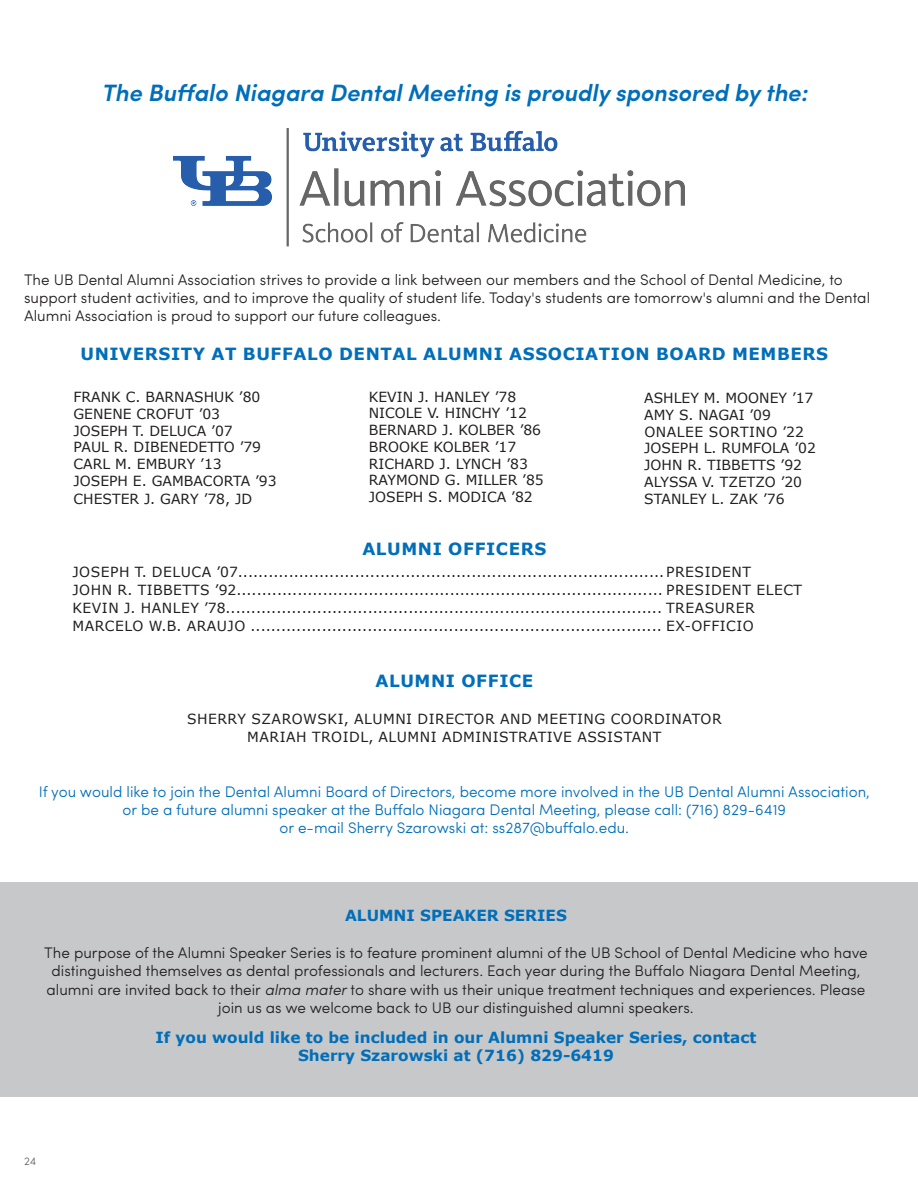
<style>
.page{position:relative;width:918px;height:1188px;background:#fff}
.page>*{position:absolute;margin:0;border:0;box-sizing:border-box;transform-origin:0 0}
.t1{font:italic 600 23.7px "Sofia Pro";color:#006eb9}
.t2{font:700 16.8px "Verdana";letter-spacing:.035em;color:#006eb9}
.t3{font:300 15.3px/18.3px "Sofia Pro";color:#231f20}
.t4{font:300 15.3px/18.3px "Sofia Pro";color:#006eb9;text-align:center}
.t5{font:700 15.3px/18.3px "Verdana";color:#006eb9;text-align:center}
.t6{font:13.95px/18.1px "Verdana";letter-spacing:.035em;color:#231f20;text-align:center}
.t7{font:13.95px/16.8px "Verdana";color:#231f20}
.t8{font:300 11.1px "Sofia Pro";color:#5f6369}
.s1{font-style:italic}
</style>
<div class="page">
<hr style="left:917px;top:395px;width:1px;height:324px;background:#e6e7e9">
<div style="left:0;top:882px;width:918px;height:215px;background:#c7c8ca"></div>
<img style="left:173px;top:129px;width:512px;height:118px">
<h1 class="t1" style="left:101px;top:75px;width:708px">The Buffalo Niagara Dental Meeting is proudly sponsored by the:</h1>
<p class="t3" style="left:24px;top:269px;width:848px">The UB Dental Alumni Association strives to provide a link between our members and the School of Dental Medicine, to support student activities, and to improve the quality of student life. Today's students are tomorrow's alumni and the Dental<br>Alumni Association is proud to support our future colleagues.</p>
<p class="t2" style="left:80px;top:342px;width:749px">UNIVERSITY AT BUFFALO DENTAL ALUMNI ASSOCIATION BOARD MEMBERS</p>
<p class="t7" style="left:74px;top:389px;width:205px">FRANK C. BARNASHUK ’80<br>GENENE CROFUT ’03<br>JOSEPH T. DELUCA ’07<br>PAUL R. DIBENEDETTO ’79<br>CARL M. EMBURY ’13<br>JOSEPH E. GAMBACORTA ’93</p>
<p class="t7" style="left:74px;top:491px;width:180px">CHESTER J. GARY ’78, JD</p>
<p class="t7" style="left:369px;top:388px;width:176px">KEVIN J. HANLEY ’78<br>NICOLE V. HINCHY ’12<br>BERNARD J. KOLBER ’86<br>BROOKE KOLBER ’17<br>RICHARD J. LYNCH ’83<br>RAYMOND G. MILLER ’85<br>JOSEPH S. MODICA ’82</p>
<p class="t7" style="left:644px;top:390px;width:173px">ASHLEY M. MOONEY ’17<br>AMY S. NAGAI ’09<br>ONALEE SORTINO ’22<br>JOSEPH L. RUMFOLA ’02<br>JOHN R. TIBBETTS ’92<br>ALYSSA V. TZETZO ’20<br>STANLEY L. ZAK ’76</p>
<p class="t2" style="left:362px;top:537px;width:186px">ALUMNI OFFICERS</p>
<p class="t6" style="left:72px;top:563px;width:731px;text-align:left">JOSEPH T. DELUCA ’07....................................................................................PRESIDENT<br>JOHN R. TIBBETTS ’92.................................................................................... PRESIDENT ELECT KEVIN J. HANLEY ’78...................................................................................... TREASURER MARCELO W.B. ARAUJO ................................................................................. EX-OFFICIO</p>
<p class="t2" style="left:375px;top:669px;width:159px">ALUMNI OFFICE</p>
<p class="t6" style="left:187px;top:709px;width:536px">SHERRY SZAROWSKI, ALUMNI DIRECTOR AND MEETING COORDINATOR<br>MARIAH TROIDL, ALUMNI ADMINISTRATIVE ASSISTANT</p>
<p class="t4" style="left:39px;top:781px;width:833px">If you would like to join the Dental Alumni Board of Directors, become more involved in the UB Dental Alumni Association, or be a future alumni speaker at the Buffalo Niagara Dental Meeting, please call: (716) 829-6419<br>or e-mail Sherry Szarowski at: ss287@buffalo.edu.</p>
<p class="t5" style="left:345px;top:906px;width:223px">ALUMNI SPEAKER SERIES</p>
<p class="t3" style="left:44px;top:942px;width:825px;text-align:center">The purpose of the Alumni Speaker Series is to feature prominent alumni of the UB School of Dental Medicine who have distinguished themselves as dental professionals and lecturers. Each year during the Buffalo Niagara Dental Meeting, alumni are invited back to their <span class="s1">alma mater</span> to share with us their unique treatment techniques and experiences. Please join us as we welcome back to UB our distinguished alumni speakers.</p>
<p class="t5" style="left:156px;top:1028px;width:602px">If you would like to be included in our Alumni Speaker Series, contact<br>Sherry Szarowski at (716) 829-6419</p>
<p class="t8" style="left:24px;top:1153px;width:14px">24</p>
</div>
